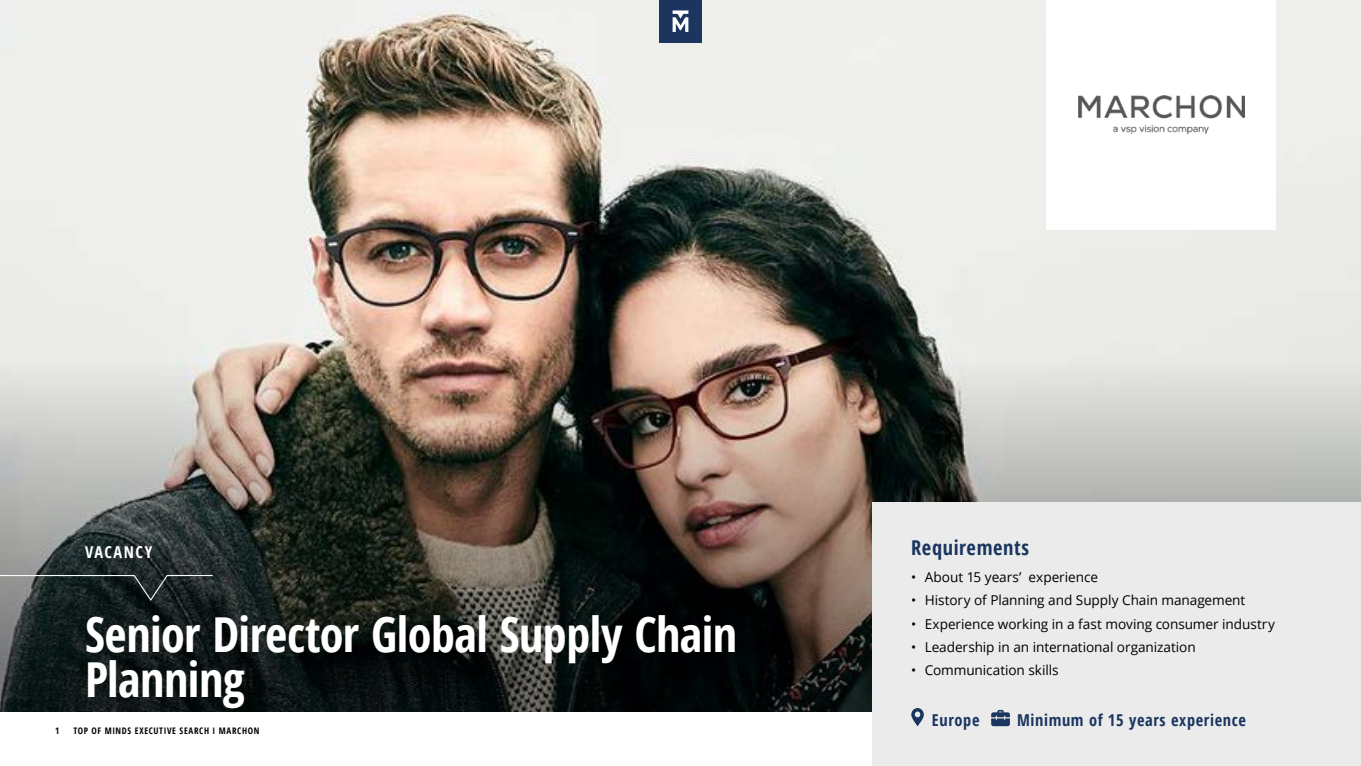
<style>
.page{position:relative;width:1361px;height:766px;background:#fff}
.page>*{position:absolute;margin:0;border:0;box-sizing:border-box;transform-origin:0 0}
.t1{font:700 condensed 48.15px/45.1px "Open Sans";letter-spacing:-.01em;color:#fff}
.t2{font:700 condensed 20.4px "Open Sans";letter-spacing:.03em;color:#1a355f}
.t3{font:700 condensed 16.35px "Open Sans";letter-spacing:.04em;color:#1a355f}
.t4{font:700 condensed 16.27px "Open Sans";letter-spacing:.09em;color:#fff}
.t5{font:13.65px "Open Sans";letter-spacing:-.005em;color:#000}
.t6{font:700 condensed 9px "Open Sans";letter-spacing:.07em;color:#000}
</style>
<div class="page">
<img style="left:0;top:0;width:1361px;height:332px">
<img style="left:0;top:332px;width:1361px;height:379px">
<svg style="left:0;top:574px;width:214px;height:27px;background:#353d3d"></svg>
<div style="left:872px;top:502px;width:489px;height:263px;background:#ebebec"></div>
<svg style="left:911px;top:708px;width:13px;height:18px"></svg>
<svg style="left:991px;top:709px;width:19px;height:17px"></svg>
<div style="left:1046px;top:0;width:230px;height:229px;background:#fff"></div>
<img style="left:1078px;top:96px;width:166px;height:38px">
<div style="left:659px;top:0;width:43px;height:43px;background:#1c355e"></div>
<svg style="left:672px;top:10px;width:16px;height:22px"></svg>
<p class="t4" style="left:85px;top:540px;width:69px">VACANCY</p>
<h1 class="t1" style="left:85px;top:611px;width:654px">Senior Director Global Supply Chain<br>Planning</h1>
<p class="t6" style="left:55px;top:724px;width:6px">1</p>
<p class="t6" style="left:73px;top:724px;width:188px">TOP OF MINDS EXECUTIVE SEARCH I MARCHON</p>
<h2 class="t2" style="left:911px;top:533px;width:119px">Requirements</h2>
<p class="t5" style="left:911px;top:567px;width:188px">• About 15 years’ experience</p>
<p class="t5" style="left:911px;top:591px;width:336px">• History of Planning and Supply Chain management</p>
<p class="t5" style="left:911px;top:614px;width:365px">• Experience working in a fast moving consumer industry</p>
<p class="t5" style="left:911px;top:637px;width:286px">• Leadership in an international organization</p>
<p class="t5" style="left:911px;top:660px;width:149px">• Communication skills</p>
<p class="t3" style="left:932px;top:708px;width:49px">Europe</p>
<p class="t3" style="left:1017px;top:708px;width:230px">Minimum of 15 years experience</p>
</div>
